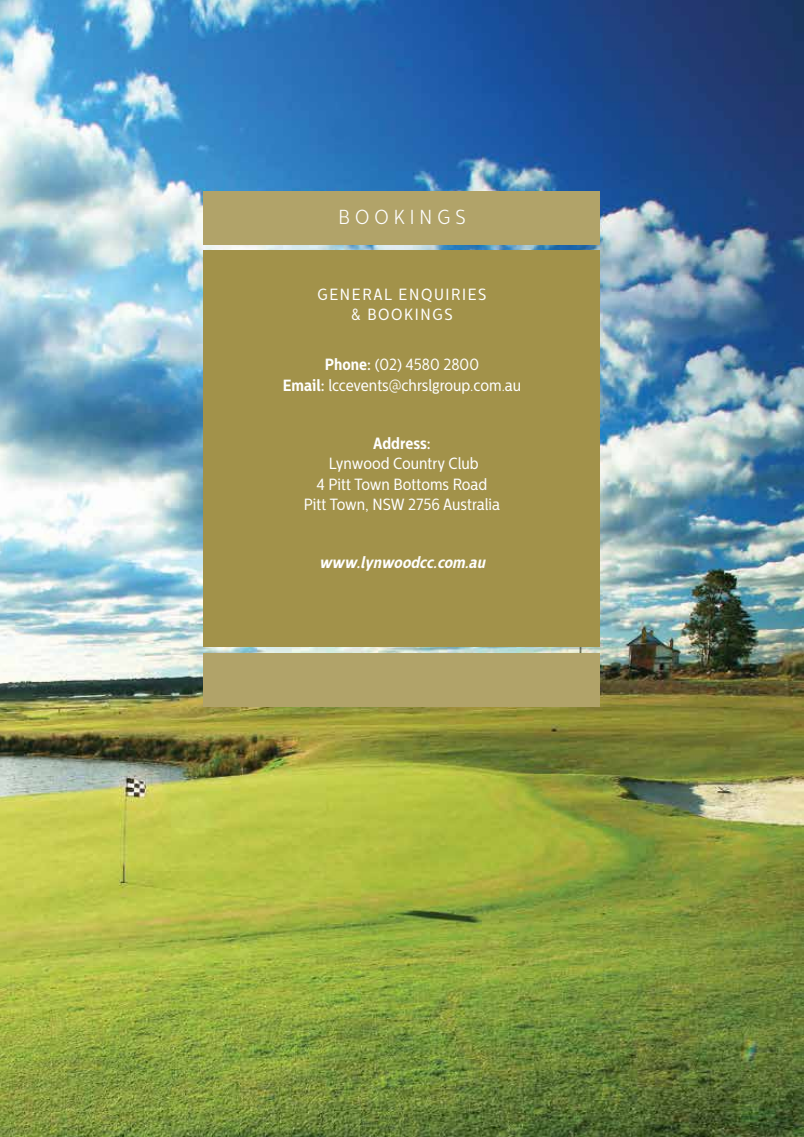
<style>
.page{position:relative;width:804px;height:1137px;background:#fff}
.page>*{position:absolute;margin:0;border:0;box-sizing:border-box;transform-origin:0 0}
.t1{font:300 20.25px "Centrale Sans Cnd";letter-spacing:.25em;color:#fff}
.t2{font:16.2px/20.2px "Centrale Sans Cnd";color:#fff;text-align:center}
.t3{font:16.2px/20.2px "Centrale Sans Cnd";letter-spacing:.1em;color:#fff;text-align:center}
.t4{font:italic 700 16.2px "Centrale Sans Cnd";color:#fff}
.t5{font:700 16.2px "Centrale Sans Cnd";color:#fff}
.s1{font-weight:700}
</style>
<div class="page">
<img style="left:0;top:0;width:804px;height:1137px">
<div style="left:203px;top:251px;width:397px;height:396px;background:#a2924a"></div>
<div style="left:203px;top:191px;width:397px;height:54px;background:#b1a369"></div>
<div style="left:203px;top:652px;width:397px;height:54px;background:#b1a369"></div>
<p class="t1" style="left:338px;top:205px;width:129px">BOOKINGS</p>
<p class="t3" style="left:317px;top:284px;width:170px">GENERAL ENQUIRIES &amp; BOOKINGS</p>
<p class="t2" style="left:283px;top:355px;width:240px"><span class="s1">Phone:</span> (02) 4580 2800<br><span class="s1">Email:</span> lccevents@chrslgroup.com.au</p>
<p class="t5" style="left:373px;top:434px;width:59px">Address:</p>
<p class="t2" style="left:304px;top:454px;width:198px">Lynwood Country Club<br>4 Pitt Town Bottoms Road<br>Pitt Town, NSW 2756 Australia</p>
<p class="t4" style="left:319px;top:553px;width:172px">www.lynwoodcc.com.au</p>
</div>
